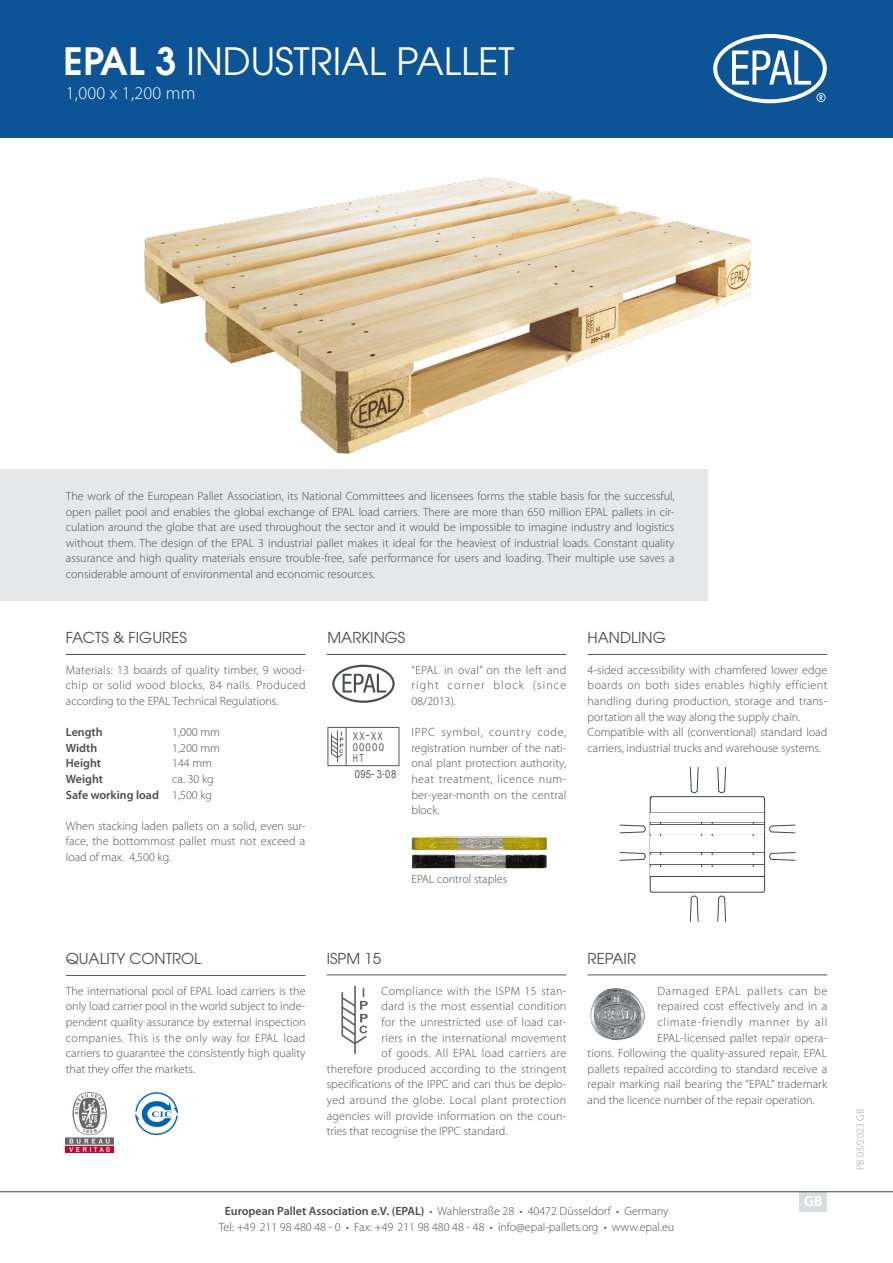
<style>
.page{position:relative;width:893px;height:1263px;background:#fff}
.page>*{position:absolute;margin:0;border:0;box-sizing:border-box;transform-origin:0 0}
.t1{font:37.5px "ITC Avant Garde W1 G";color:#fff}
.t2{font:300 18px "Myriad Pro";letter-spacing:.015em;color:#fff}
.t3{font:15px "ITC Avant Garde W1 G";color:#4b4c4d}
.t4{font:600 14.7px "Myriad Pro";color:#fff}
.List_Paragraph{font:300 12px/15.6px "Myriad Pro";letter-spacing:.01em;color:#4b4c4d;text-align:justify}
.List_Paragraph-2{font:300 12px "Myriad Pro";letter-spacing:.035em;color:#4b4c4d}
.List_Paragraph-3{font:300 12px "Myriad Pro";letter-spacing:.06em;color:#4b4c4d}
.List_Paragraph-4{font:600 12px "Myriad Pro";color:#4b4c4d}
.List_Paragraph-5{font:300 12px "Myriad Pro";letter-spacing:.03em;color:#4b4c4d}
.t5{font:11.1px/15.9px "Arial";color:#58575a;scale:.63 1}
.t6{font:11.1px "Arial";color:#58575a;scale:.85 1}
.t7{font:10.8px "Arial";letter-spacing:.155em;color:#58575a;scale:.9 1}
.t8{font:10.8px "Arial";letter-spacing:.155em;color:#58575a;scale:.71 1}
.t9{font:300 10.5px "Myriad Pro";color:#9d9fa2}
.t10{font:10.35px "Arial";color:#58575a;scale:.66 1}
.t11{font:700 4.95px "Arial";color:#58575a;scale:1.16 1}
.s1{font-weight:600}
.s2{font-weight:300}
.s3{font-size:10.35px}
</style>
<div class="page">
<div style="left:0;top:0;width:893px;height:137px;background:#0d5496"></div>
<svg style="left:713px;top:34px;width:114px;height:69px"></svg>
<div style="left:800px;top:1192px;width:27px;height:19px;background:#dcdddf"></div>
<hr style="left:0;top:1191px;width:893px;height:1px;background:#434646">
<hr style="left:66px;top:654px;width:239px;height:1px;background:#4b4c4d">
<hr style="left:588px;top:654px;width:239px;height:1px;background:#57585a">
<hr style="left:327px;top:975px;width:239px;height:1px;background:#57585a">
<hr style="left:588px;top:975px;width:239px;height:1px;background:#57585a">
<hr style="left:66px;top:975px;width:239px;height:1px;background:#57585a">
<hr style="left:327px;top:654px;width:239px;height:1px;background:#4b4c4d">
<img style="left:66px;top:1093px;width:48px;height:59px">
<img style="left:135px;top:1093px;width:42px;height:41px">
<div style="left:0;top:469px;width:707px;height:131px;background:#e6e7e9"></div>
<svg style="left:341px;top:986px;width:27px;height:68px"></svg>
<img style="left:590px;top:988px;width:55px;height:53px">
<svg style="left:332px;top:665px;width:63px;height:38px"></svg>
<svg style="left:619px;top:767px;width:177px;height:155px"></svg>
<hr style="left:753px;top:813px;width:1px;height:63px;background:#434646">
<hr style="left:650px;top:813px;width:115px;height:1px;background:#434646">
<hr style="left:650px;top:867px;width:115px;height:1px;background:#434646">
<hr style="left:650px;top:822px;width:115px;height:1px;background:#434646">
<hr style="left:650px;top:876px;width:115px;height:1px;background:#434646">
<hr style="left:712px;top:813px;width:1px;height:63px;background:#434646">
<hr style="left:701px;top:813px;width:1px;height:63px;background:#434646">
<hr style="left:660px;top:813px;width:1px;height:63px;background:#434646">
<div style="left:651px;top:867px;width:113px;height:9px;background:#fff"></div>
<div style="left:651px;top:813px;width:113px;height:9px;background:#fff"></div>
<hr style="left:650px;top:833px;width:115px;height:1px;background:#434646">
<hr style="left:650px;top:824px;width:115px;height:1px;background:#434646">
<div style="left:651px;top:825px;width:113px;height:8px;background:#fff"></div>
<hr style="left:650px;top:864px;width:115px;height:1px;background:#434646">
<hr style="left:650px;top:855px;width:115px;height:1px;background:#434646">
<div style="left:651px;top:855px;width:113px;height:9px;background:#fff"></div>
<hr style="left:650px;top:852px;width:115px;height:1px;background:#434646">
<hr style="left:650px;top:836px;width:115px;height:1px;background:#434646">
<div style="left:651px;top:837px;width:113px;height:15px;background:#fff"></div>
<img style="left:144px;top:177px;width:607px;height:298px">
<div style="left:328px;top:727px;width:71px;height:39px;border:1px solid #58575a"></div>
<hr style="left:346px;top:727px;width:1px;height:39px;background:#58575a">
<hr style="left:337px;top:731px;width:1px;height:31px;background:#58575a">
<svg style="left:331px;top:732px;width:13px;height:26px"></svg>
<img style="left:411px;top:836px;width:136px;height:15px">
<img style="left:412px;top:855px;width:135px;height:13px">
<p class="t1" style="left:64px;top:38px;width:452px"><span class="s1">EPAL 3</span> INDUSTRIAL PALLET</p>
<p class="t2" style="left:66px;top:82px;width:131px">1,000 x 1,200 mm</p>
<p class="List_Paragraph" style="left:66px;top:488px;width:610px">The work of the European Pallet Association, its National Committees and licensees forms the stable basis for the successful, open pallet pool and enables the global exchange of EPAL load carriers. There are more than 650 million EPAL pallets in cir&shy;culation around the globe that are used throughout the sector and it would be impossible to imagine industry and logistics without them. The design of the EPAL 3 industrial pallet makes it ideal for the heaviest of industrial loads. Constant quality assurance and high quality materials ensure trouble-free, safe performance for users and loading. Their multiple use saves a considerable amount of environmental and economic resources.</p>
<p class="t3" style="left:66px;top:628px;width:122px">FACTS &amp; FIGURES</p>
<p class="t3" style="left:588px;top:628px;width:80px">HANDLING</p>
<p class="t3" style="left:327px;top:628px;width:79px">MARKINGS</p>
<p class="List_Paragraph" style="left:66px;top:662px;width:241px">Materials: 13 boards of quality timber, 9 wood&shy;chip or solid wood blocks, 84 nails. Produced according to the EPAL Technical Regulations.</p>
<p class="List_Paragraph-4" style="left:66px;top:724px;width:38px">Length</p>
<p class="List_Paragraph" style="left:172px;top:724px;width:49px">1,000 mm</p>
<p class="List_Paragraph-4" style="left:66px;top:740px;width:33px">Width</p>
<p class="List_Paragraph" style="left:172px;top:740px;width:49px">1,200 mm</p>
<p class="List_Paragraph-4" style="left:66px;top:756px;width:37px">Height</p>
<p class="List_Paragraph" style="left:172px;top:755px;width:41px">144 mm</p>
<p class="List_Paragraph-4" style="left:66px;top:771px;width:39px">Weight</p>
<p class="List_Paragraph" style="left:172px;top:771px;width:43px">ca. 30 kg</p>
<p class="List_Paragraph-4" style="left:66px;top:787px;width:148px">Safe working load <span class="s2">1,500 kg</span></p>
<p class="List_Paragraph" style="left:66px;top:818px;width:241px">When stacking laden pallets on a solid, even sur&shy;face, the bottommost pallet must not exceed a load of max. 4,500 kg.</p>
<p class="t11" style="left:339px;top:748px;width:5px">C</p>
<p class="t8" style="left:353px;top:729px;width:18px">XX</p>
<p class="t8" style="left:371px;top:729px;width:18px">XX</p>
<p class="t6" style="left:377px;top:767px;width:25px">3 8</p>
<p class="t10" style="left:366px;top:728px;width:7px">–</p>
<p class="t7" style="left:353px;top:740px;width:36px">0 000</p>
<p class="t5" style="left:353px;top:750px;width:61px">HT<br>095<span class="s3">– –</span> 0</p>
<p class="t7" style="left:359px;top:740px;width:7px">0</p>
<p class="List_Paragraph" style="left:411px;top:662px;width:156px">“EPAL in oval” on the left and right corner block (since 08/2013).</p>
<p class="List_Paragraph" style="left:411px;top:724px;width:156px">IPPC symbol, country code, registration number of the nati&shy;onal plant protection authority, heat treatment, licence num&shy;ber-year-month on the central block.</p>
<p class="List_Paragraph" style="left:588px;top:662px;width:241px">4-sided accessibility with chamfered lower edge boards on both sides enables highly efficient handling during production, storage and trans&shy;portation all the way along the supply chain.</p>
<p class="List_Paragraph" style="left:588px;top:724px;width:241px">Compatible with all (conventional) standard load carriers, industrial trucks and warehouse systems.</p>
<p class="List_Paragraph" style="left:411px;top:871px;width:97px">EPAL control staples</p>
<p class="t3" style="left:66px;top:949px;width:137px">QUALITY CONTROL</p>
<p class="t3" style="left:327px;top:949px;width:56px">ISPM 15</p>
<p class="t3" style="left:588px;top:949px;width:50px">REPAIR</p>
<p class="List_Paragraph" style="left:66px;top:983px;width:241px">The international pool of EPAL load carriers is the only load carrier pool in the world subject to inde&shy;pendent quality assurance by external inspection companies. This is the only way for EPAL load carriers to guarantee the consistently high quality that they offer the markets.</p>
<p class="List_Paragraph-5" style="left:382px;top:984px;width:186px">Compliance with the ISPM 15 stan-</p>
<p class="List_Paragraph" style="left:382px;top:998px;width:186px">dard is the most essential condition</p>
<p class="List_Paragraph" style="left:382px;top:1014px;width:186px">for the unrestricted use of load car-</p>
<p class="List_Paragraph" style="left:382px;top:1030px;width:186px">riers in the international movement</p>
<p class="List_Paragraph-2" style="left:382px;top:1046px;width:186px">of goods. All EPAL load carriers are</p>
<p class="List_Paragraph" style="left:327px;top:1061px;width:241px">therefore produced according to the stringent</p>
<p class="List_Paragraph" style="left:327px;top:1076px;width:241px">specifications of the IPPC and can thus be deplo-</p>
<p class="List_Paragraph-2" style="left:327px;top:1093px;width:241px">yed around the globe. Local plant protection</p>
<p class="List_Paragraph" style="left:327px;top:1108px;width:241px">agencies will provide information on the coun-</p>
<p class="List_Paragraph" style="left:327px;top:1123px;width:182px">tries that recognise the IPPC standard.</p>
<p class="List_Paragraph-3" style="left:657px;top:984px;width:171px">Damaged EPAL pallets can be</p>
<p class="List_Paragraph" style="left:657px;top:998px;width:171px">repaired cost effectively and in a</p>
<p class="List_Paragraph-3" style="left:657px;top:1015px;width:171px">climate-friendly manner by all</p>
<p class="List_Paragraph" style="left:657px;top:1030px;width:171px">EPAL-licensed pallet repair opera-</p>
<p class="List_Paragraph" style="left:588px;top:1045px;width:241px">tions. Following the quality-assured repair, EPAL</p>
<p class="List_Paragraph" style="left:588px;top:1061px;width:241px">pallets repaired according to standard receive a</p>
<p class="List_Paragraph" style="left:588px;top:1076px;width:241px">repair marking nail bearing the “EPAL” trademark</p>
<p class="List_Paragraph" style="left:588px;top:1092px;width:228px">and the licence number of the repair operation.</p>
<p class="List_Paragraph" style="left:219px;top:1203px;width:457px;text-align:center"><span class="s1">European Pallet Association e.V. (EPAL)</span> • Wahlerstraße 28 • 40472 Düsseldorf • Germany<br>Tel: +49 211 98 480 48 - 0 • Fax: +49 211 98 480 48 - 48 • info@epal-pallets.org • www.epal.eu</p>
<p class="t4" style="left:804px;top:1192px;width:20px">GB</p>
<p class="t9" style="left:854px;top:1170px;width:63px;rotate:-90deg">PB 03/2023 GB</p>
</div>
